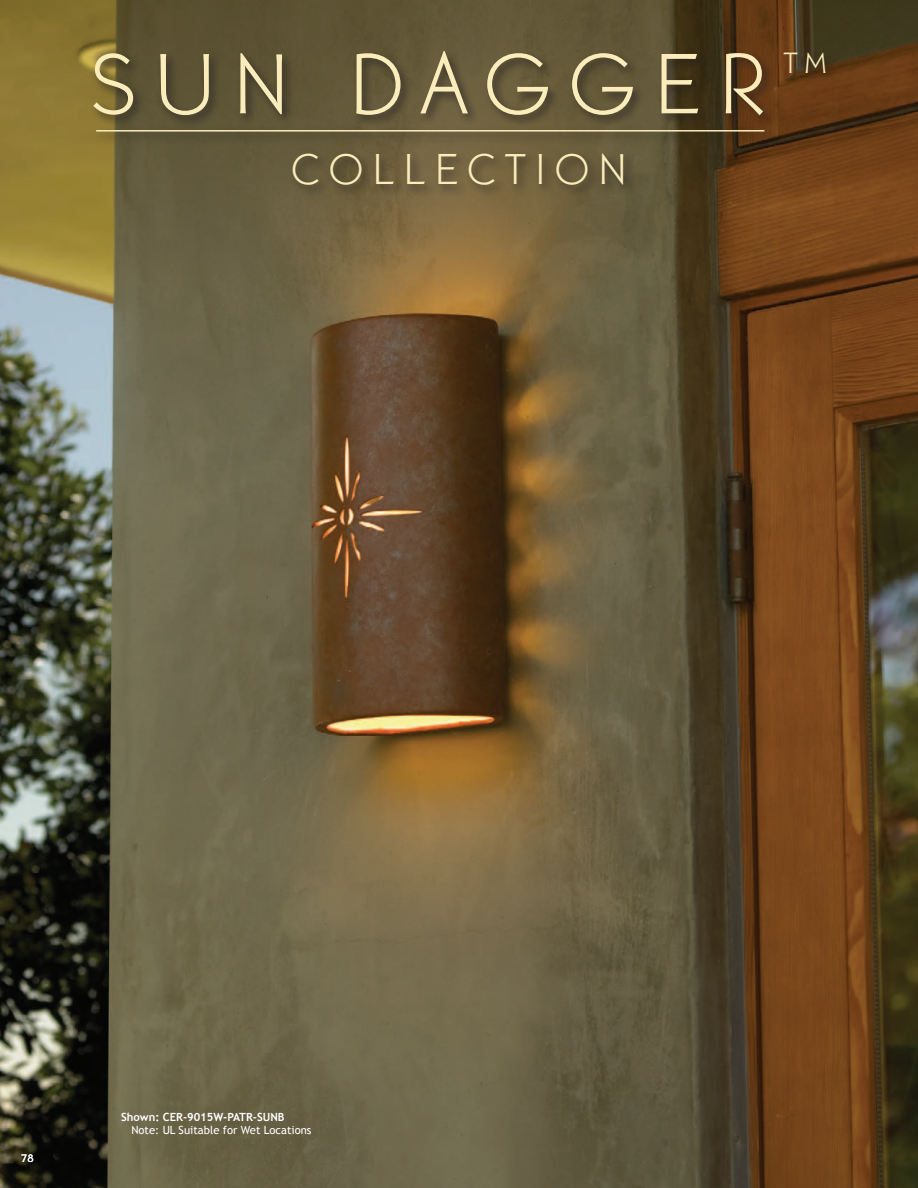
<style>
.page{position:relative;width:918px;height:1188px;background:#fff}
.page>*{position:absolute;margin:0;border:0;box-sizing:border-box;transform-origin:0 0}
.t1{font:88.8px "Martin Gothic Lgt";letter-spacing:.2em;color:#fbecbb}
.t2{font:45px "Martin Gothic Lgt";letter-spacing:.2em;color:#fbecbb}
.t3{font:30.6px "Martin Gothic Lgt";color:#fbecbb}
.t4{font:11.7px "Martin Gothic Mdm";color:#fff}
.t5{font:11.25px "Trebuchet MS";color:#fff}
.t6{font:700 11.25px "Trebuchet MS";color:#fff}
</style>
<div class="page">
<img style="left:0;top:0;width:918px;height:1188px">
<div style="left:91px;top:48px;width:747px;height:150px;background:#231f20;opacity:.75"></div>
<div style="left:93px;top:126px;width:684px;height:19px;background:#231f20;opacity:.75"></div>
<hr style="left:96px;top:130px;width:668px;height:2px;background:#fbecbb">
<h1 class="t1" style="left:91px;top:24px;width:676px">SUN DAGGE R</h1>
<h3 class="t3" style="left:783px;top:43px;width:45px">TM</h3>
<h2 class="t2" style="left:292px;top:139px;width:273px">COLLE CTION</h2>
<p class="t4" style="left:21px;top:1150px;width:14px">78</p>
<p class="t6" style="left:121px;top:1110px;width:165px">Shown: CER-9015W-PATR-SUNB</p>
<p class="t5" style="left:131px;top:1124px;width:182px">Note: UL Suitable for Wet Locations</p>
</div>
